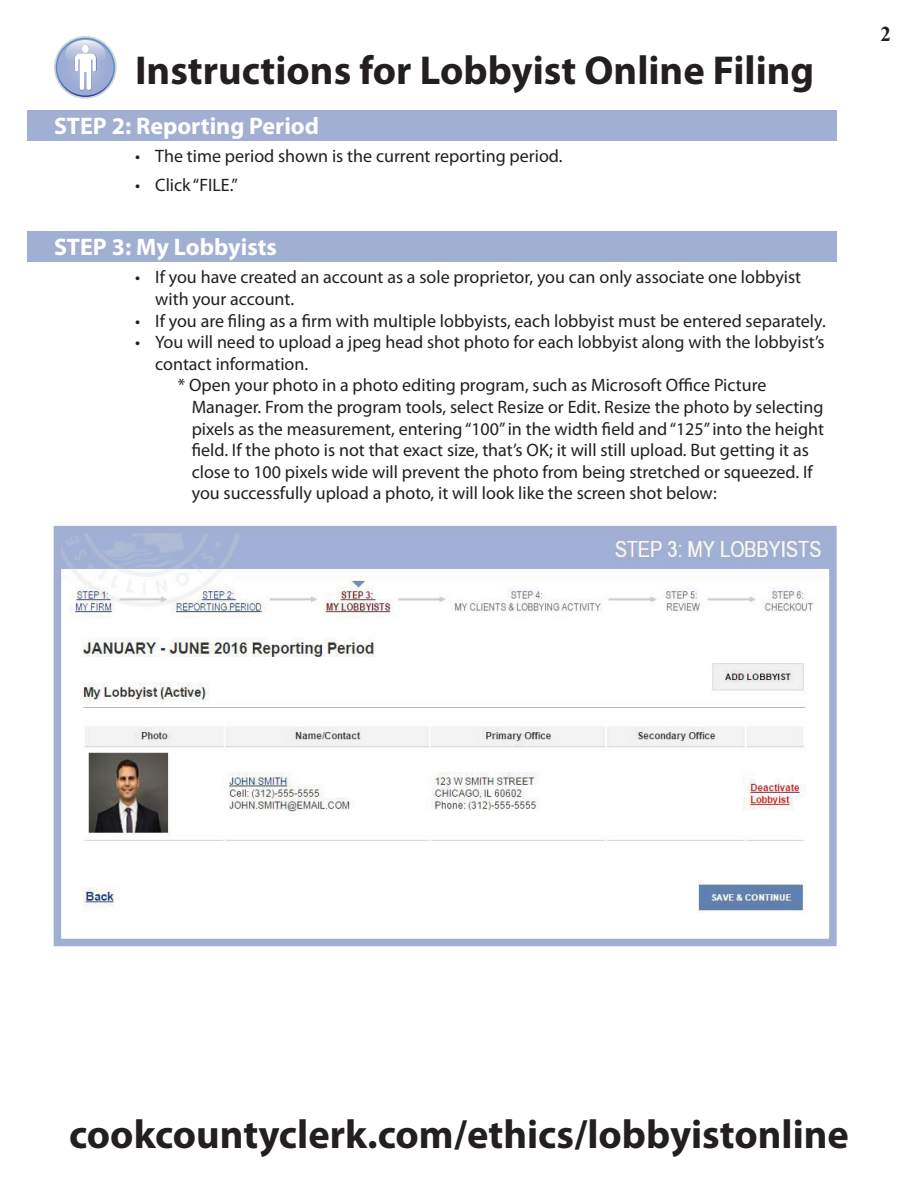
<style>
.page{position:relative;width:918px;height:1188px;background:#fff}
.page>*{position:absolute;margin:0;border:0;box-sizing:border-box;transform-origin:0 0}
.t1{font:700 40.5px "Myriad Pro";color:#231f20}
.t2{font:700 24px "Myriad Pro";color:#fff}
.t3{font:700 21px "Times New Roman";color:#231f20}
.t4{font:18px/21.6px "Myriad Pro";color:#231f20}
</style>
<div class="page">
<div style="left:27px;top:111px;width:810px;height:30px;background:#a1afd3"></div>
<div style="left:27px;top:232px;width:810px;height:30px;background:#a1afd3"></div>
<svg style="left:54px;top:36px;width:63px;height:63px"></svg>
<svg style="left:56px;top:38px;width:59px;height:59px"></svg>
<svg style="left:57px;top:39px;width:57px;height:57px"></svg>
<svg style="left:65px;top:40px;width:41px;height:50px"></svg>
<div style="left:82px;top:45px;width:7px;height:8px;background:#fff;border-radius:50%"></div>
<img style="left:63px;top:535px;width:765px;height:377px">
<div style="left:54px;top:526px;width:783px;height:420px;border:8px solid #a1afd3"></div>
<h1 class="t1" style="left:135px;top:44px;width:681px">Instructions for Lobbyist Online Filing</h1>
<h2 class="t2" style="left:54px;top:110px;width:267px">STEP 2: Reporting Period</h2>
<p class="t4" style="left:135px;top:145px;width:429px">• The time period shown is the current reporting period.</p>
<p class="t4" style="left:135px;top:174px;width:104px">• Click “FILE.”</p>
<h2 class="t2" style="left:54px;top:231px;width:224px">STEP 3: My Lobbyists</h2>
<p class="t4" style="left:155px;top:266px;width:647px;text-indent:-20px">• If you have created an account as a sole proprietor, you can only associate one lobbyist with your account.</p>
<p class="t4" style="left:135px;top:309px;width:692px">• If you are filing as a firm with multiple lobbyists, each lobbyist must be entered separately.</p>
<p class="t4" style="left:135px;top:331px;width:691px">• You will need to upload a jpeg head shot photo for each lobbyist along with the lobbyist’s</p>
<p class="t4" style="left:155px;top:353px;width:154px">contact information.</p>
<p class="t4" style="left:178px;top:374px;width:590px">* Open your photo in a photo editing program, such as Microsoft Office Picture</p>
<p class="t4" style="left:192px;top:396px;width:633px">Manager. From the program tools, select Resize or Edit. Resize the photo by selecting</p>
<p class="t4" style="left:192px;top:417px;width:634px">pixels as the measurement, entering“100”in the width field and“125”into the height</p>
<p class="t4" style="left:192px;top:439px;width:619px">field. If the photo is not that exact size, that’s OK; it will still upload. But getting it as</p>
<p class="t4" style="left:192px;top:461px;width:623px">close to 100 pixels wide will prevent the photo from being stretched or squeezed. If</p>
<p class="t4" style="left:192px;top:482px;width:527px">you successfully upload a photo, it will look like the screen shot below:</p>
<p class="t3" style="left:881px;top:20px;width:12px">2</p>
<h1 class="t1" style="left:69px;top:1108px;width:781px">cookcountyclerk.com/ethics/lobbyistonline</h1>
</div>
